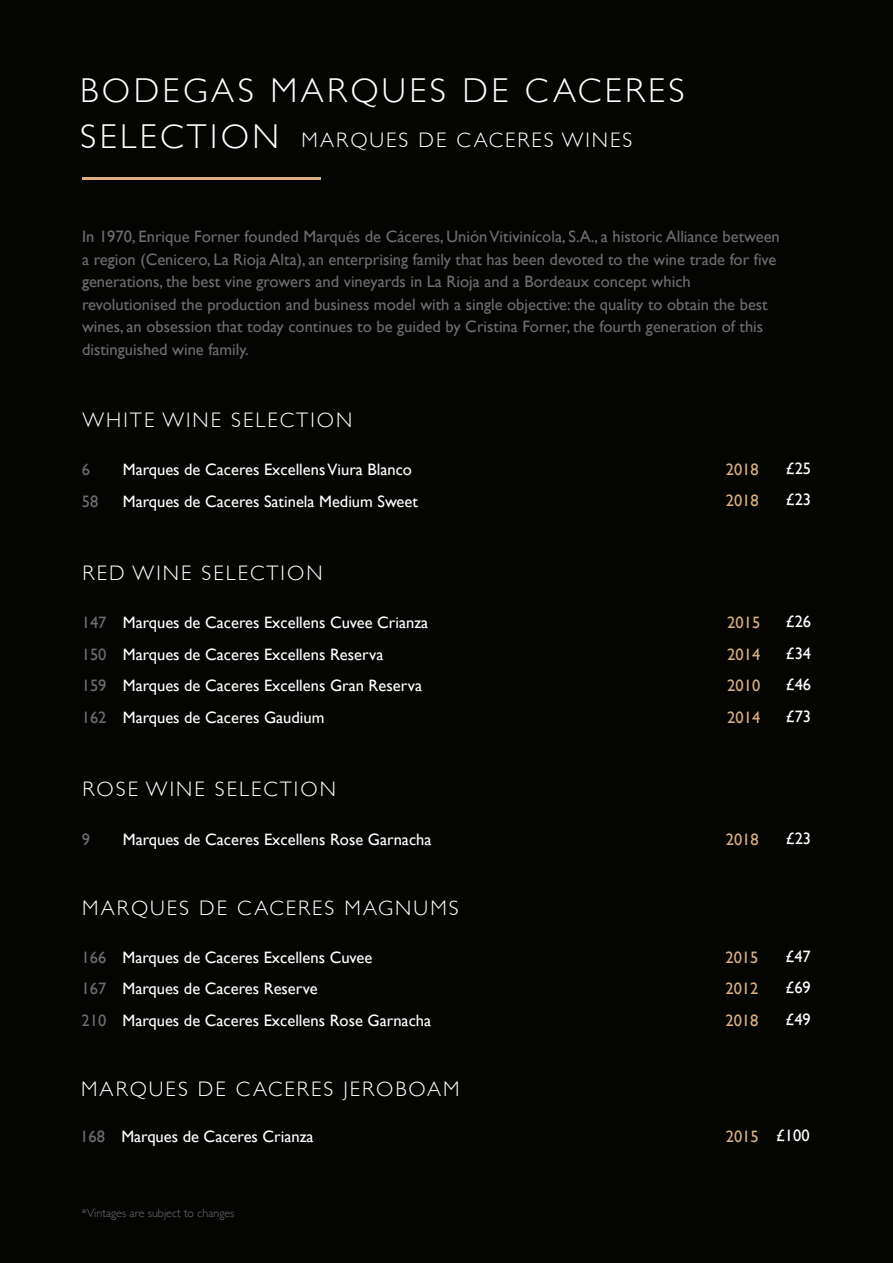
<style>
.page{position:relative;width:893px;height:1263px;background:#040503}
.page>*{position:absolute;margin:0;border:0;box-sizing:border-box;transform-origin:0 0}
.t1{font:300 34.5px/46.5px "Gill Sans";letter-spacing:.1em;color:#fff}
.t2{font:300 21px "Gill Sans";letter-spacing:.1em;color:#fff}
.t3{font:16.5px/31.5px "Gill Sans";color:#6c6d70}
.t4{font:16.5px/31.5px "Gill Sans";color:#fff}
.t5{font:16.5px/31.5px "Gill Sans";color:#dbaf81;text-align:justify}
.t6{font:300 12px "Gill Sans";color:#6c6d70}
.s1{color:#6c6d70}
.s2{color:#fff}
</style>
<div class="page">
<hr style="left:82px;top:178px;width:239px;height:2px;background:#dbaf81">
<h1 class="t1" style="left:80px;top:65px;width:606px">BODEGAS MARQUES DE CACERES<br>SELECTION</h1>
<p class="t2" style="left:302px;top:124px;width:332px">MARQUES DE CACERES WINES</p>
<p class="t3" style="left:82px;top:225px;width:699px;line-height:22.5px">In 1970, Enrique Forner founded Marqués de Cáceres, Unión Vitivinícola, S.A., a historic Alliance between a region (Cenicero, La Rioja Alta), an enterprising family that has been devoted to the wine trade for five generations, the best vine growers and vineyards in La Rioja and a Bordeaux concept which revolutionised the production and business model with a single objective: the quality to obtain the best wines, an obsession that today continues to be guided by Cristina Forner, the fourth generation of this distinguished wine family.</p>
<p class="t2" style="left:83px;top:403px;width:271px">WHITE WINE SELECTION</p>
<p class="t4" style="left:123px;top:453px;width:297px">Marques de Caceres Excellens Viura Blanco<br>Marques de Caceres Satinela Medium Sweet</p>
<p class="t3" style="left:82px;top:453px;width:18px">6<br>58</p>
<p class="t5" style="left:726px;top:453px;width:34px">2018<br>2018</p>
<p class="t4" style="left:786px;top:452px;width:27px">£25 £23</p>
<p class="t2" style="left:83px;top:556px;width:242px">RED WINE SELECTION</p>
<p class="t4" style="left:123px;top:607px;width:307px">Marques de Caceres Excellens Cuvee Crianza Marques de Caceres Excellens Reserva Marques de Caceres Excellens Gran Reserva Marques de Caceres Gaudium</p>
<p class="t3" style="left:82px;top:607px;width:26px;text-align:justify">147<br>150<br>159<br>162</p>
<p class="t5" style="left:727px;top:607px;width:34px">2015<br>2014<br>2010<br>2014</p>
<p class="t4" style="left:786px;top:606px;width:27px;text-align:justify">£26 £34 £46 £73</p>
<p class="t2" style="left:83px;top:773px;width:255px">ROSE WINE SELECTION</p>
<p class="t3" style="left:82px;top:823px;width:10px">9</p>
<p class="t4" style="left:123px;top:823px;width:310px">Marques de Caceres Excellens Rose Garnacha</p>
<p class="t5" style="left:726px;top:823px;width:34px">2018</p>
<p class="t4" style="left:786px;top:822px;width:27px">£23</p>
<p class="t2" style="left:82px;top:891px;width:378px">MARQUES DE CACERES MAGNUMS</p>
<p class="t4" style="left:123px;top:941px;width:310px">Marques de Caceres Excellens Cuvee<br>Marques de Caceres Reserve<br>Marques de Caceres Excellens Rose Garnacha</p>
<p class="t3" style="left:82px;top:941px;width:26px;text-align:justify">166<br>167<br>210</p>
<p class="t5" style="left:725px;top:941px;width:34px">2015<br>2012<br>2018</p>
<p class="t4" style="left:786px;top:940px;width:27px;text-align:justify">£47 £69 £49</p>
<p class="t2" style="left:81px;top:1073px;width:380px">MARQUES DE CACERES JEROBOAM</p>
<p class="t4" style="left:80px;top:1120px;width:235px"><span class="s1">168</span> Marques de Caceres Crianza</p>
<p class="t5" style="left:726px;top:1120px;width:85px">2015 <span class="s2">£100</span></p>
<p class="t6" style="left:82px;top:1203px;width:154px">*Vintages are subject to changes</p>
</div>
